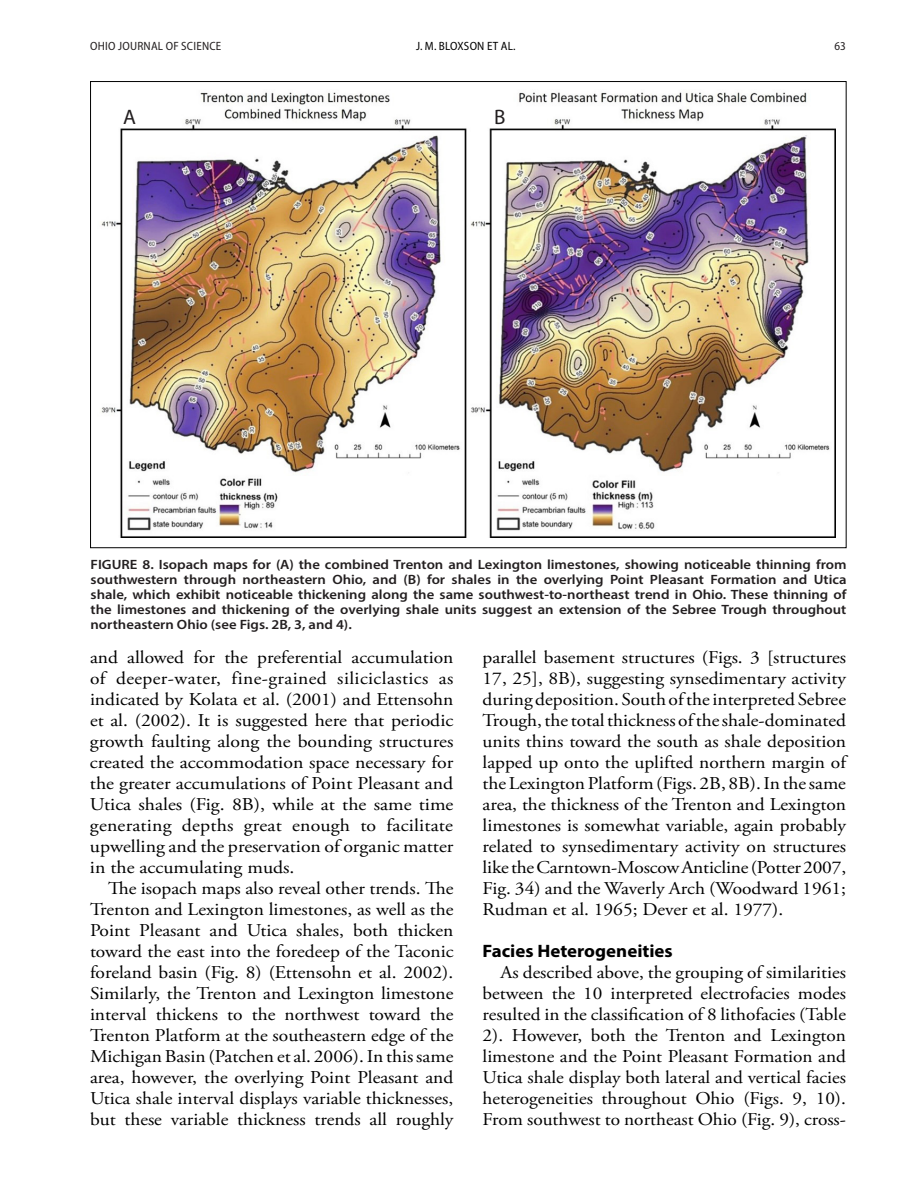
<style>
.page{position:relative;width:918px;height:1188px;background:#fff}
.page>*{position:absolute;margin:0;border:0;box-sizing:border-box;transform-origin:0 0}
.t1{font:21px "Myriad Pro";color:#231f20}
.t2{font:18px/21px "Adobe Garamond Pro";color:#000;text-align:justify;scale:1.08 1}
.t3{font:18px/21px "Adobe Garamond Pro";color:#000;text-align:justify;scale:1.07 1}
.t4{font:18px "Adobe Garamond Pro";color:#000;scale:1.1 1}
.t5{font:18px "Adobe Garamond Pro";letter-spacing:.02em;color:#000;scale:1.08 1}
.t6{font:700 18px "Myriad Pro";color:#000;scale:1.05 1}
.t7{font:600 13.5px/15px "Myriad Pro";color:#231f20;text-align:justify;scale:1.09 1}
.t8{font:semi-condensed 12px "Myriad Pro";letter-spacing:.02em;color:#231f20}
.t9{font:semi-condensed 12px "Myriad Pro";letter-spacing:.02em;color:#000}
.s1{color:#fff}
</style>
<div class="page">
<img style="left:101px;top:92px;width:734px;height:446px">
<p class="t8" style="left:90px;top:38px;width:133px">OHIO JOURNAL OF SCIENCE</p>
<p class="t9" style="left:416px;top:39px;width:118px">J. M. BLOXSON ET AL. <span class="s1">I</span></p>
<p class="t8" style="left:835px;top:38px;width:13px">63</p>
<p class="t1" style="left:123px;top:104px;width:14px">A</p>
<p class="t1" style="left:494px;top:104px;width:13px">B</p>
<p class="t7" style="left:91px;top:557px;width:695px">FIGURE 8. Isopach maps for (A) the combined Trenton and Lexington limestones, showing noticeable thinning from southwestern through northeastern Ohio, and (B) for shales in the overlying Point Pleasant Formation and Utica shale, which exhibit noticeable thickening along the same southwest-to-northeast trend in Ohio. These thinning of the limestones and thickening of the overlying shale units suggest an extension of the Sebree Trough throughout northeastern Ohio (see Figs. 2B, 3, and 4).</p>
<p class="t2" style="left:90px;top:648px;width:338px">and allowed for the preferential accumulation</p>
<p class="t5" style="left:90px;top:668px;width:338px">of deeper-water, fine-grained siliciclastics as</p>
<p class="t2" style="left:90px;top:690px;width:338px">indicated by Kolata et al. (2001) and Ettensohn</p>
<p class="t2" style="left:90px;top:711px;width:338px">et al. (2002). It is suggested here that periodic</p>
<p class="t4" style="left:90px;top:731px;width:332px">growth faulting along the bounding structures</p>
<p class="t4" style="left:90px;top:752px;width:332px">created the accommodation space necessary for</p>
<p class="t4" style="left:90px;top:773px;width:332px">the greater accumulations of Point Pleasant and</p>
<p class="t4" style="left:90px;top:794px;width:332px">Utica shales (Fig. 8B), while at the same time</p>
<p class="t4" style="left:90px;top:815px;width:332px">generating depths great enough to facilitate</p>
<p class="t4" style="left:90px;top:836px;width:332px">upwelling and the preservation of organic matter</p>
<p class="t4" style="left:90px;top:857px;width:187px">in the accumulating muds.</p>
<p class="t2" style="left:108px;top:879px;width:321px">The isopach maps also reveal other trends. The</p>
<p class="t2" style="left:90px;top:900px;width:338px">Trenton and Lexington limestones, as well as the</p>
<p class="t2" style="left:90px;top:921px;width:338px">Point Pleasant and Utica shales, both thicken</p>
<p class="t2" style="left:90px;top:942px;width:338px">toward the east into the foredeep of the Taconic</p>
<p class="t2" style="left:90px;top:963px;width:338px">foreland basin (Fig. 8) (Ettensohn et al. 2002).</p>
<p class="t2" style="left:90px;top:984px;width:338px">Similarly, the Trenton and Lexington limestone</p>
<p class="t2" style="left:90px;top:1005px;width:338px">interval thickens to the northwest toward the</p>
<p class="t2" style="left:90px;top:1026px;width:338px">Trenton Platform at the southeastern edge of the</p>
<p class="t2" style="left:90px;top:1047px;width:338px">Michigan Basin (Patchen et al. 2006). In this same</p>
<p class="t2" style="left:90px;top:1068px;width:338px">area, however, the overlying Point Pleasant and</p>
<p class="t2" style="left:90px;top:1089px;width:338px">Utica shale interval displays variable thicknesses,</p>
<p class="t2" style="left:90px;top:1110px;width:338px">but these variable thickness trends all roughly</p>
<p class="t2" style="left:483px;top:648px;width:338px">parallel basement structures (Figs. 3 [structures 17, 25], 8B), suggesting synsedimentary activity during deposition. South of the interpreted Sebree Trough, the total thickness of the shale-dominated units thins toward the south as shale deposition lapped up onto the uplifted northern margin of the Lexington Platform (Figs. 2B, 8B). In the same area, the thickness of the Trenton and Lexington limestones is somewhat variable, again probably related to synsedimentary activity on structures like the Carntown-Moscow Anticline (Potter 2007, Fig. 34) and the Waverly Arch (Woodward 1961; Rudman et al. 1965; Dever et al. 1977).</p>
<h3 class="t6" style="left:483px;top:939px;width:183px">Facies Heterogeneities</h3>
<p class="t3" style="left:483px;top:963px;width:341px;text-indent:18px">As described above, the grouping of similarities between the 10 interpreted electrofacies modes resulted in the classification of 8 lithofacies (Table 2). However, both the Trenton and Lexington limestone and the Point Pleasant Formation and Utica shale display both lateral and vertical facies heterogeneities throughout Ohio (Figs. 9, 10).<br>From southwest to northeast Ohio (Fig. 9), cross-</p>
</div>
